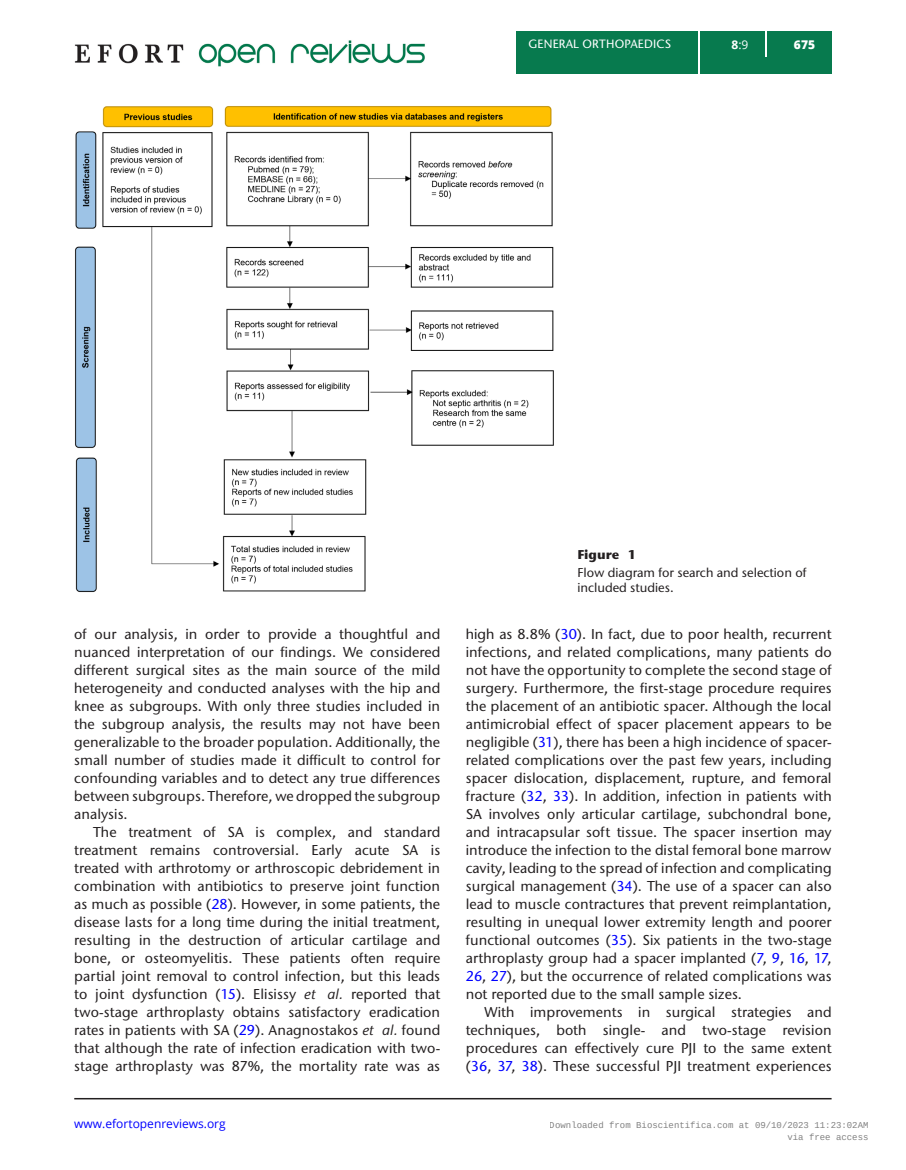
<style>
.page{position:relative;width:906px;height:1170px;background:#fff}
.page>*{position:absolute;margin:0;border:0;box-sizing:border-box;transform-origin:0 0}
.TXI{font:500 14.25px/18px "Stone Sans ITC Std";letter-spacing:.005em;color:#231f20;text-align:justify}
.TXT{font:500 14.25px/18px "Stone Sans ITC Std";letter-spacing:.005em;color:#231f20;text-align:justify}
.FC{font:500 12.75px/15px "Stone Sans ITC Std";color:#231f20}
.FC-2{font:700 12.75px "Stone Sans ITC Std";color:#231f20}
.t1{font:12px "Open Sans";color:#00f}
.t2{font:500 12px "Stone Sans ITC Std";letter-spacing:.015em;color:#fff}
.t3{font:12px "Open Sans";color:#fff}
.t4{font:800 12px "Open Sans";color:#fff}
.t5{font:9px/12px "Liberation Mono";color:rgb(0 0 0/.5);text-align:right}
.s1{font-weight:700}
.s2{color:#00f}
.s3{font-style:italic}
</style>
<div class="page">
<hr style="left:74px;top:1097px;width:757px;height:2px;background:#231f20">
<img style="left:74px;top:40px;width:351px;height:26px">
<div style="left:516px;top:31px;width:315px;height:43px;background:#077a4e"></div>
<hr style="left:698px;top:31px;width:2px;height:43px;background:#fff">
<svg style="left:765px;top:31px;width:1px;height:26px"></svg>
<img style="left:75px;top:106px;width:479px;height:486px">
<p class="t2" style="left:528px;top:37px;width:144px">GENERAL ORTHOPAEDICS</p>
<p class="t3" style="left:731px;top:36px;width:18px"><span class="s1">8</span>:9</p>
<p class="t4" style="left:794px;top:35px;width:23px">675</p>
<p class="TXT" style="left:74px;top:624px;width:367px">of our analysis, in order to provide a thoughtful and nuanced interpretation of our findings. We considered different surgical sites as the main source of the mild heterogeneity and conducted analyses with the hip and knee as subgroups. With only three studies included in the subgroup analysis, the results may not have been generalizable to the broader population. Additionally, the small number of studies made it difficult to control for confounding variables and to detect any true differences between subgroups. Therefore, we dropped the subgroup analysis.</p>
<p class="TXI" style="left:74px;top:822px;width:367px;text-indent:19px">The treatment of SA is complex, and standard treatment remains controversial. Early acute SA is treated with arthrotomy or arthroscopic debridement in combination with antibiotics to preserve joint function as much as possible (<span class="s2">28</span>). However, in some patients, the disease lasts for a long time during the initial treatment, resulting in the destruction of articular cartilage and bone, or osteomyelitis. These patients often require partial joint removal to control infection, but this leads to joint dysfunction (<span class="s2">15</span>). Elisissy <span class="s3">et al.</span> reported that two-stage arthroplasty obtains satisfactory eradication rates in patients with SA (<span class="s2">29</span>). Anagnostakos <span class="s3">et al.</span> found that although the rate of infection eradication with two&shy;stage arthroplasty was 87%, the mortality rate was as</p>
<p class="t1" style="left:74px;top:1115px;width:153px">www.efortopenreviews.org</p>
<p class="FC-2" style="left:577px;top:546px;width:61px">Figure 1</p>
<p class="FC" style="left:577px;top:565px;width:231px">Flow diagram for search and selection of included studies.</p>
<p class="TXI" style="left:466px;top:624px;width:367px">high as 8.8% (<span class="s2">30</span>). In fact, due to poor health, recurrent infections, and related complications, many patients do not have the opportunity to complete the second stage of surgery. Furthermore, the first-stage procedure requires the placement of an antibiotic spacer. Although the local antimicrobial effect of spacer placement appears to be negligible (<span class="s2">31</span>), there has been a high incidence of spacer&shy;related complications over the past few years, including spacer dislocation, displacement, rupture, and femoral fracture (<span class="s2">32</span>, <span class="s2">33</span>). In addition, infection in patients with SA involves only articular cartilage, subchondral bone, and intracapsular soft tissue. The spacer insertion may introduce the infection to the distal femoral bone marrow cavity, leading to the spread of infection and complicating surgical management (<span class="s2">34</span>). The use of a spacer can also lead to muscle contractures that prevent reimplantation, resulting in unequal lower extremity length and poorer functional outcomes (<span class="s2">35</span>). Six patients in the two-stage arthroplasty group had a spacer implanted (<span class="s2">7</span>, <span class="s2">9</span>, <span class="s2">16</span>, <span class="s2">17</span>, <span class="s2">26</span>, <span class="s2">27</span>), but the occurrence of related complications was not reported due to the small sample sizes.</p>
<p class="TXI" style="left:466px;top:1002px;width:367px;text-indent:19px">With improvements in surgical strategies and techniques, both single- and two-stage revision procedures can effectively cure PJI to the same extent (<span class="s2">36</span>, <span class="s2">37</span>, <span class="s2">38</span>). These successful PJI treatment experiences</p>
<p class="t5" style="left:550px;top:1119px;width:320px">Downloaded from Bioscientifica.com at 09/10/2023 11:23:02AM via free access</p>
</div>
